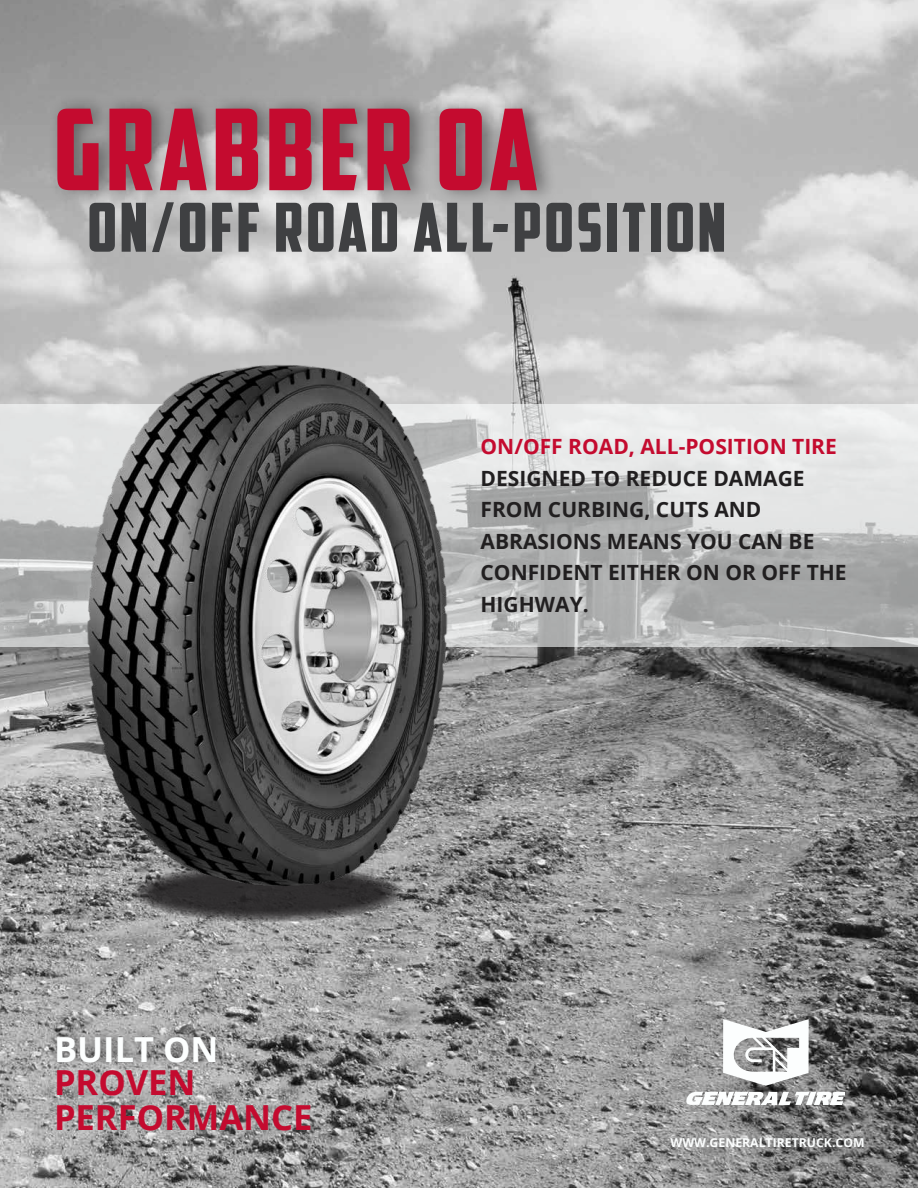
<style>
.page{position:relative;width:918px;height:1188px;background:#fff}
.page>*{position:absolute;margin:0;border:0;box-sizing:border-box;transform-origin:0 0}
.t1{font:112.5px "American Captain";letter-spacing:.04em;color:#c40b2f}
.t2{font:67.5px "American Captain";letter-spacing:.04em;color:#3f4042}
.t3{font:700 34.5px/34.5px "Open Sans";color:#c40b2f}
.t4{font:700 34.5px "Open Sans";color:#fcfefe}
.t5{font:700 21px/31.5px "Open Sans";color:#211f20}
.t6{font:700 21px "Open Sans";color:#c40b2f}
.t7{font:700 12.3px "Open Sans";color:#fcfefe}
</style>
<div class="page">
<img style="left:0;top:0;width:918px;height:1188px">
<svg style="left:0;top:404px;width:918px;height:243px;background:#c6c8c8"></svg>
<img style="left:4px;top:299px;width:523px;height:654px">
<div style="left:48px;top:1027px;width:177px;height:44px;background:#211f20;opacity:.5"></div>
<div style="left:48px;top:1061px;width:272px;height:78px;background:#fcfefe;opacity:.2"></div>
<svg style="left:686px;top:1092px;width:159px;height:13px"></svg>
<svg style="left:723px;top:1019px;width:86px;height:67px"></svg>
<div style="left:49px;top:93px;width:509px;height:112px;background:#211f20;opacity:.5"></div>
<h1 class="t1" style="left:54px;top:82px;width:486px">GRABBER OA</h1>
<h2 class="t2" style="left:87px;top:187px;width:640px">ON/OFF ROAD ALL-POSITION</h2>
<h3 class="t4" style="left:54px;top:1025px;width:166px">BUILT ON</h3>
<h3 class="t3" style="left:54px;top:1065px;width:260px">PROVEN<br>PERFORMANCE</h3>
<p class="t6" style="left:481px;top:432px;width:358px">ON/OFF ROAD, ALL-POSITION TIRE</p>
<p class="t5" style="left:481px;top:462px;width:368px">DESIGNED TO REDUCE DAMAGE<br>FROM CURBING, CUTS AND<br>ABRASIONS MEANS YOU CAN BE<br>CONFIDENT EITHER ON OR OFF THE<br>HIGHWAY.</p>
<p class="t7" style="left:671px;top:1134px;width:196px">WWW.GENERALTIRETRUCK.COM</p>
</div>
